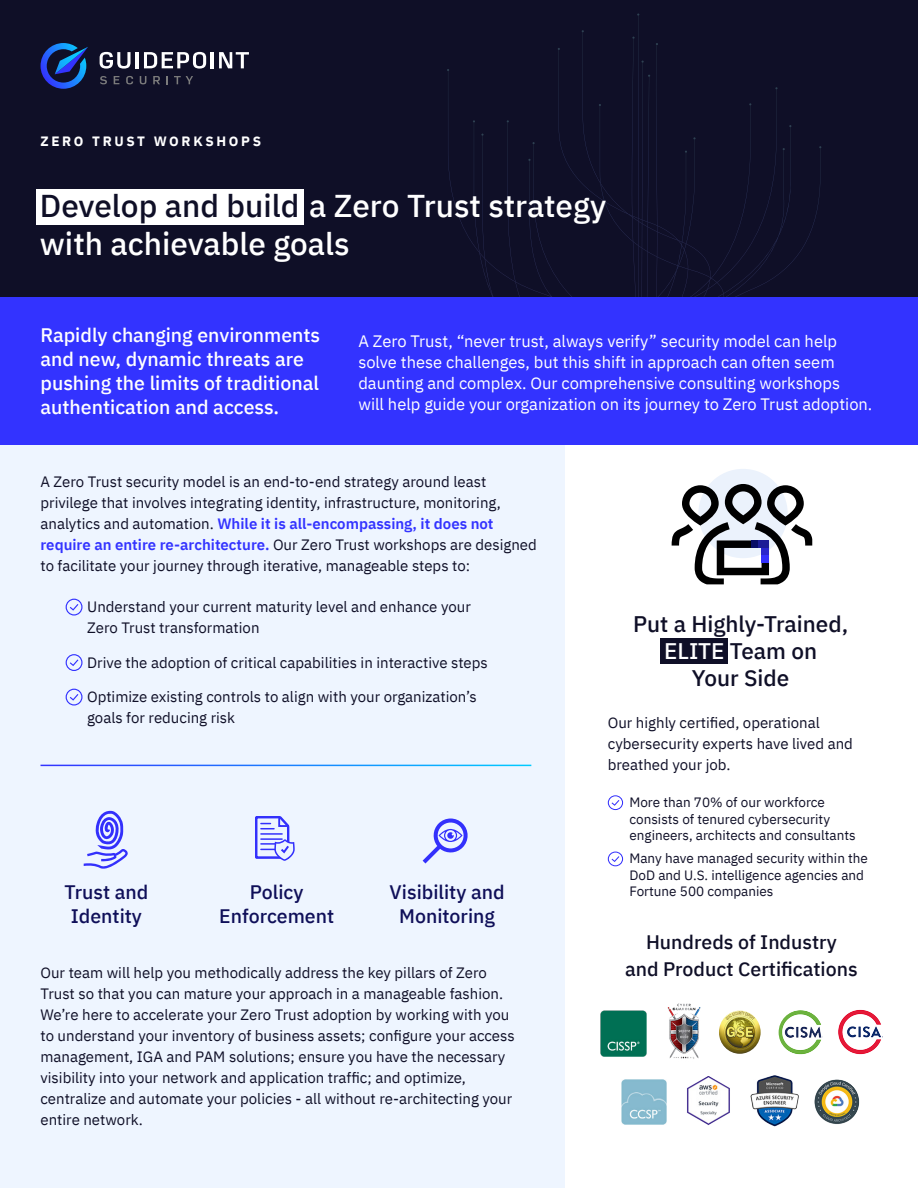
<style>
.page{position:relative;width:918px;height:1188px;background:#fff}
.page>*{position:absolute;margin:0;border:0;box-sizing:border-box;transform-origin:0 0}
.t1{font:500 31.5px/37.8px "IBM Plex Sans";color:#fff}
.t2{font:500 22.5px/27px "IBM Plex Sans";color:#0f0f27;text-align:center}
.t3{font:500 19.5px/24px "IBM Plex Sans";color:#fff}
.t4{font:500 19.5px/24px "IBM Plex Sans";color:#0f0f59;text-align:center}
.t5{font:500 19.5px/27px "IBM Plex Sans";color:#0f0f27;text-align:center}
.t6{font:16.5px/21px "IBM Plex Sans";color:#fff}
.t7{font:15px/21px "IBM Plex Sans";color:#0f0f27}
.t8{font:13.5px/16.5px "IBM Plex Sans";color:#0f0f27}
.t9{font:700 13.5px "IBM Plex Sans";letter-spacing:.2em;color:#fff}
.s1{color:#0f0f27}
.s2{font-weight:600;color:#33f}
.s3{color:#fff}
</style>
<div class="page">
<div style="left:0;top:432px;width:565px;height:756px;background:#eef5ff"></div>
<div style="left:0;top:0;width:918px;height:305px;background:#0f0f27"></div>
<svg style="left:473px;top:13px;width:348px;height:284px"></svg>
<div style="left:0;top:297px;width:918px;height:148px;background:#33f"></div>
<svg style="left:100px;top:52px;width:31px;height:17px"></svg>
<hr style="left:136px;top:52px;width:3px;height:16px;background:#fff">
<hr style="left:211px;top:52px;width:3px;height:16px;background:#fff">
<svg style="left:144px;top:52px;width:62px;height:17px"></svg>
<svg style="left:219px;top:52px;width:30px;height:16px"></svg>
<svg style="left:100px;top:76px;width:7px;height:8px"></svg>
<svg style="left:114px;top:76px;width:5px;height:8px"></svg>
<svg style="left:126px;top:76px;width:7px;height:8px"></svg>
<svg style="left:140px;top:76px;width:6px;height:8px"></svg>
<svg style="left:153px;top:76px;width:7px;height:8px"></svg>
<svg style="left:166px;top:76px;width:2px;height:8px"></svg>
<svg style="left:174px;top:76px;width:19px;height:8px"></svg>
<svg style="left:41px;top:43px;width:47px;height:46px"></svg>
<svg style="left:255px;top:816px;width:40px;height:45px"></svg>
<svg style="left:423px;top:819px;width:45px;height:45px"></svg>
<svg style="left:66px;top:599px;width:17px;height:17px"></svg>
<svg style="left:66px;top:654px;width:17px;height:17px"></svg>
<svg style="left:66px;top:689px;width:17px;height:17px"></svg>
<hr style="left:40px;top:765px;width:491px;height:1px;background:#fff">
<div style="left:36px;top:189px;width:267px;height:35px;background:#fff"></div>
<div style="left:660px;top:638px;width:68px;height:26px;background:#0f0f27"></div>
<svg style="left:608px;top:795px;width:15px;height:15px"></svg>
<svg style="left:608px;top:852px;width:15px;height:14px"></svg>
<div style="left:698px;top:469px;width:90px;height:89px;background:#ebf2fc;border-radius:45px"></div>
<svg style="left:672px;top:484px;width:140px;height:100px"></svg>
<img style="left:600px;top:1010px;width:47px;height:47px">
<img style="left:667px;top:1003px;width:34px;height:56px">
<img style="left:719px;top:1011px;width:42px;height:43px">
<img style="left:779px;top:1010px;width:44px;height:45px;border-radius:22px">
<img style="left:837px;top:1009px;width:47px;height:46px;border-radius:23px">
<img style="left:621px;top:1079px;width:46px;height:45px">
<img style="left:687px;top:1076px;width:43px;height:49px">
<img style="left:750px;top:1075px;width:49px;height:52px">
<img style="left:814px;top:1079px;width:45px;height:46px;border-radius:23px">
<svg style="left:84px;top:811px;width:44px;height:58px"></svg>
<p class="t9" style="left:40px;top:130px;width:222px">ZERO TRUST WORKSHOPS</p>
<h1 class="t1" style="left:40px;top:184px;width:568px"><span class="s1">Develop and build</span> a Zero Trust strategy with achievable goals</h1>
<h3 class="t3" style="left:40px;top:322px;width:281px">Rapidly changing environments and new, dynamic threats are pushing the limits of traditional authentication and access.</h3>
<p class="t6" style="left:358px;top:329px;width:516px">A Zero Trust, “never trust, always verify” security model can help solve these challenges, but this shift in approach can often seem daunting and complex. Our comprehensive consulting workshops<br>will help guide your organization on its journey to Zero Trust adoption.</p>
<p class="t7" style="left:40px;top:470px;width:498px">A Zero Trust security model is an end-to-end strategy around least privilege that involves integrating identity, infrastructure, monitoring, analytics and automation. <span class="s2">While it is all-encompassing, it does not require an entire re-architecture.</span> Our Zero Trust workshops are designed to facilitate your journey through iterative, manageable steps to:</p>
<p class="t7" style="left:87px;top:595px;width:385px">Understand your current maturity level and enhance your<br>Zero Trust transformation</p>
<p class="t7" style="left:87px;top:651px;width:402px">Drive the adoption of critical capabilities in interactive steps</p>
<p class="t7" style="left:87px;top:685px;width:391px">Optimize existing controls to align with your organization’s goals for reducing risk</p>
<h3 class="t4" style="left:64px;top:879px;width:85px">Trust and<br>Identity</h3>
<h3 class="t4" style="left:219px;top:879px;width:116px">Policy<br>Enforcement</h3>
<h3 class="t4" style="left:390px;top:879px;width:116px">Visibility and<br>Monitoring</h3>
<p class="t7" style="left:40px;top:961px;width:476px">Our team will help you methodically address the key pillars of Zero Trust so that you can mature your approach in a manageable fashion.<br>We’re here to accelerate your Zero Trust adoption by working with you to understand your inventory of business assets; configure your access management, IGA and PAM solutions; ensure you have the necessary visibility into your network and application traffic; and optimize, centralize and automate your policies - all without re-architecting your entire network.</p>
<h2 class="t2" style="left:633px;top:609px;width:217px">Put a Highly-Trained,<br><span class="s3">ELITE</span> Team on<br>Your Side</h2>
<p class="t7" style="left:608px;top:711px;width:247px">Our highly certified, operational cybersecurity experts have lived and breathed your job.</p>
<p class="t8" style="left:629px;top:793px;width:228px">More than 70% of our workforce consists of tenured cybersecurity engineers, architects and consultants</p>
<p class="t8" style="left:629px;top:849px;width:240px">Many have managed security within the<br>DoD and U.S. intelligence agencies and<br>Fortune 500 companies</p>
<h3 class="t5" style="left:625px;top:927px;width:234px">Hundreds of Industry<br>and Product Certifications</h3>
</div>
